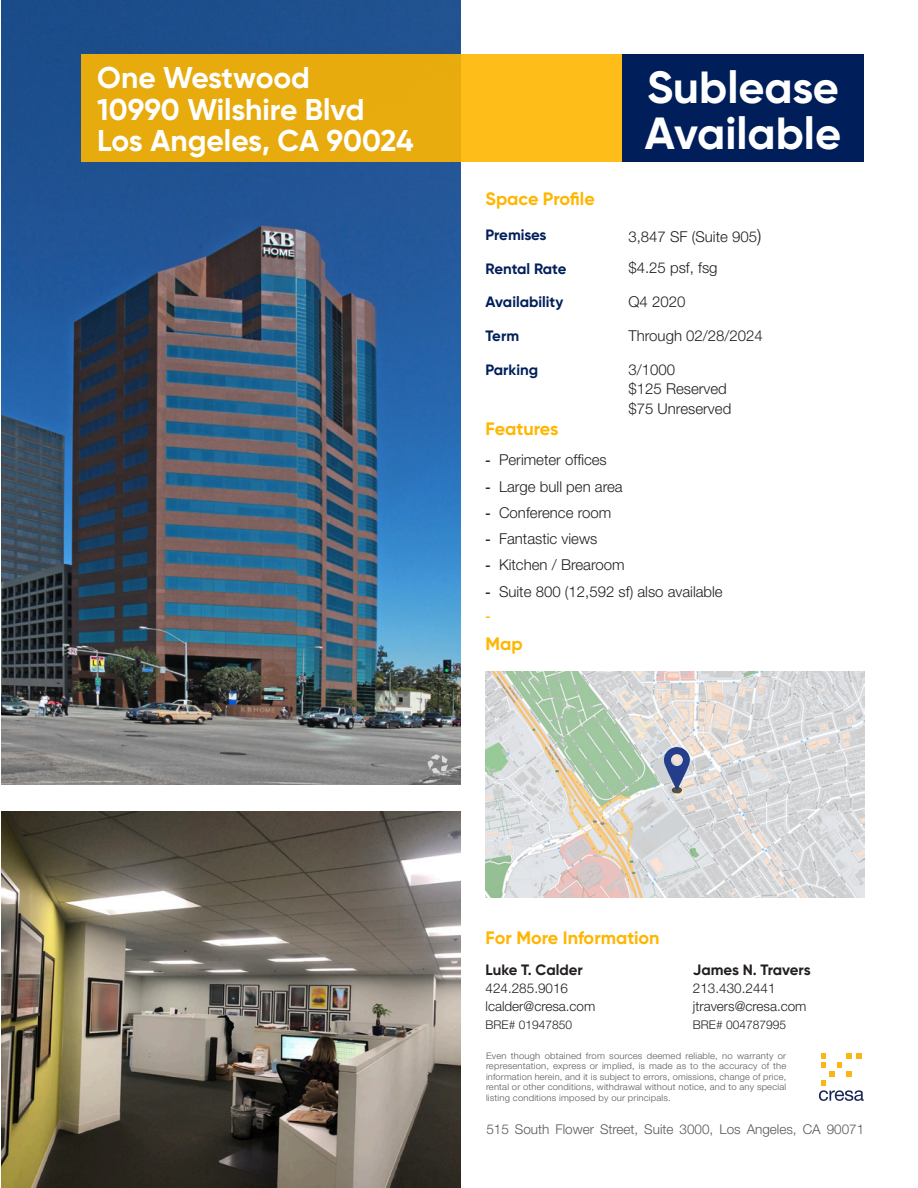
<style>
.page{position:relative;width:918px;height:1188px;background:#fff}
.page>*{position:absolute;margin:0;border:0;box-sizing:border-box;transform-origin:0 0}
.t1{font:700 45px/46.5px "Gilroy";color:#fff}
.t2{font:700 30px "Gilroy";color:#fff}
.t3{font:700 18px "Gilroy";color:#ffb600}
.t4{font:300 15px "Helvetica Neue";color:#231f20}
.t5{font:700 15px "Gilroy";color:#001e5a}
.Text_White{font:700 15px "Gilroy";letter-spacing:-.005em;color:#231f20}
.t6{font:15px "Arial";color:#ffb600}
.Text_White-2{font:300 13.5px "Helvetica Neue";color:#231f20}
.t7{font:300 13.5px "Helvetica Neue";color:#595959}
.Text_White-3{font:300 12px "Helvetica Neue";color:#231f20}
.t8{font:300 9px/10.5px "Helvetica Neue";letter-spacing:.02em;color:#595959;text-align:justify;scale:1.05 1}
.s1{font-size:18px}
.s2{font-family:"Arial";font-weight:400}
</style>
<div class="page">
<svg style="left:819px;top:1054px;width:45px;height:47px"></svg>
<img style="left:1px;top:0;width:459px;height:784px">
<div style="left:81px;top:54px;width:540px;height:108px;background:linear-gradient(to right,#e0a50a,#fdbc19)"></div>
<img style="left:1px;top:812px;width:459px;height:376px">
<img style="left:486px;top:672px;width:378px;height:225px">
<svg style="left:672px;top:787px;width:10px;height:6px"></svg>
<svg style="left:664px;top:747px;width:26px;height:43px"></svg>
<img style="left:425px;top:751px;width:25px;height:25px">
<div style="left:622px;top:54px;width:242px;height:108px;background:#001e5a"></div>
<p class="t2" style="left:97px;top:59px;width:214px">One Westwood</p>
<p class="t2" style="left:97px;top:91px;width:269px">10990 Wilshire Blvd</p>
<p class="t2" style="left:97px;top:122px;width:318px">Los Angeles, CA 90024</p>
<h1 class="t1" style="left:645px;top:63px;width:198px">Sublease<br>Available</h1>
<p class="t3" style="left:486px;top:187px;width:111px">Space Profile</p>
<p class="t5" style="left:486px;top:225px;width:63px">Premises</p>
<p class="t4" style="left:628px;top:227px;width:135px">3,847 SF (Suite 905<span class="s1">)</span></p>
<p class="t5" style="left:486px;top:259px;width:82px">Rental Rate</p>
<p class="t4" style="left:628px;top:259px;width:91px">$4.25 psf, fsg</p>
<p class="t5" style="left:486px;top:293px;width:79px">Availability</p>
<p class="t4" style="left:628px;top:293px;width:58px">Q4 2020</p>
<p class="t5" style="left:486px;top:326px;width:35px">Term</p>
<p class="t4" style="left:628px;top:326px;width:136px">Through 02/28/2024</p>
<p class="t5" style="left:486px;top:360px;width:54px">Parking</p>
<p class="t4" style="left:628px;top:360px;width:48px">3/1000</p>
<p class="t4" style="left:628px;top:380px;width:100px">$125 Reserved</p>
<p class="t4" style="left:628px;top:399px;width:104px">$75 Unreserved</p>
<p class="t3" style="left:486px;top:418px;width:74px">Features</p>
<p class="t4" style="left:486px;top:451px;width:123px"><span class="s2">-</span> Perimeter offices</p>
<p class="t4" style="left:486px;top:477px;width:139px"><span class="s2">-</span> Large bull pen area</p>
<p class="t4" style="left:486px;top:503px;width:127px"><span class="s2">-</span> Conference room</p>
<p class="t4" style="left:486px;top:530px;width:113px"><span class="s2">-</span> Fantastic views</p>
<p class="t4" style="left:486px;top:556px;width:141px"><span class="s2">-</span> Kitchen / Brearoom</p>
<p class="t4" style="left:486px;top:582px;width:239px"><span class="s2">-</span> Suite 800 (12,592 sf) also available</p>
<p class="t6" style="left:486px;top:606px;width:6px">-</p>
<p class="t3" style="left:486px;top:632px;width:39px">Map</p>
<p class="t3" style="left:486px;top:927px;width:176px">For More Information</p>
<p class="Text_White" style="left:486px;top:961px;width:99px">Luke T. Calder</p>
<p class="Text_White-2" style="left:486px;top:980px;width:84px">424.285.9016</p>
<p class="Text_White-2" style="left:486px;top:998px;width:111px">lcalder@cresa.com</p>
<p class="Text_White-3" style="left:486px;top:1018px;width:88px">BRE# 01947850</p>
<p class="Text_White" style="left:693px;top:961px;width:119px">James N. Travers</p>
<p class="Text_White-2" style="left:693px;top:980px;width:84px">213.430.2441</p>
<p class="Text_White-2" style="left:693px;top:998px;width:115px">jtravers@cresa.com</p>
<p class="Text_White-3" style="left:693px;top:1018px;width:95px">BRE# 004787995</p>
<p class="t8" style="left:486px;top:1050px;width:287px">Even though obtained from sources deemed reliable, no warranty or representation, express or implied, is made as to the accuracy of the information herein, and it is subject to errors, omissions, change of price, rental or other conditions, withdrawal without notice, and to any special listing conditions imposed by our principals.</p>
<h3 class="t7" style="left:486px;top:1121px;width:379px">515 South Flower Street, Suite 3000, Los Angeles, CA 90071</h3>
</div>
